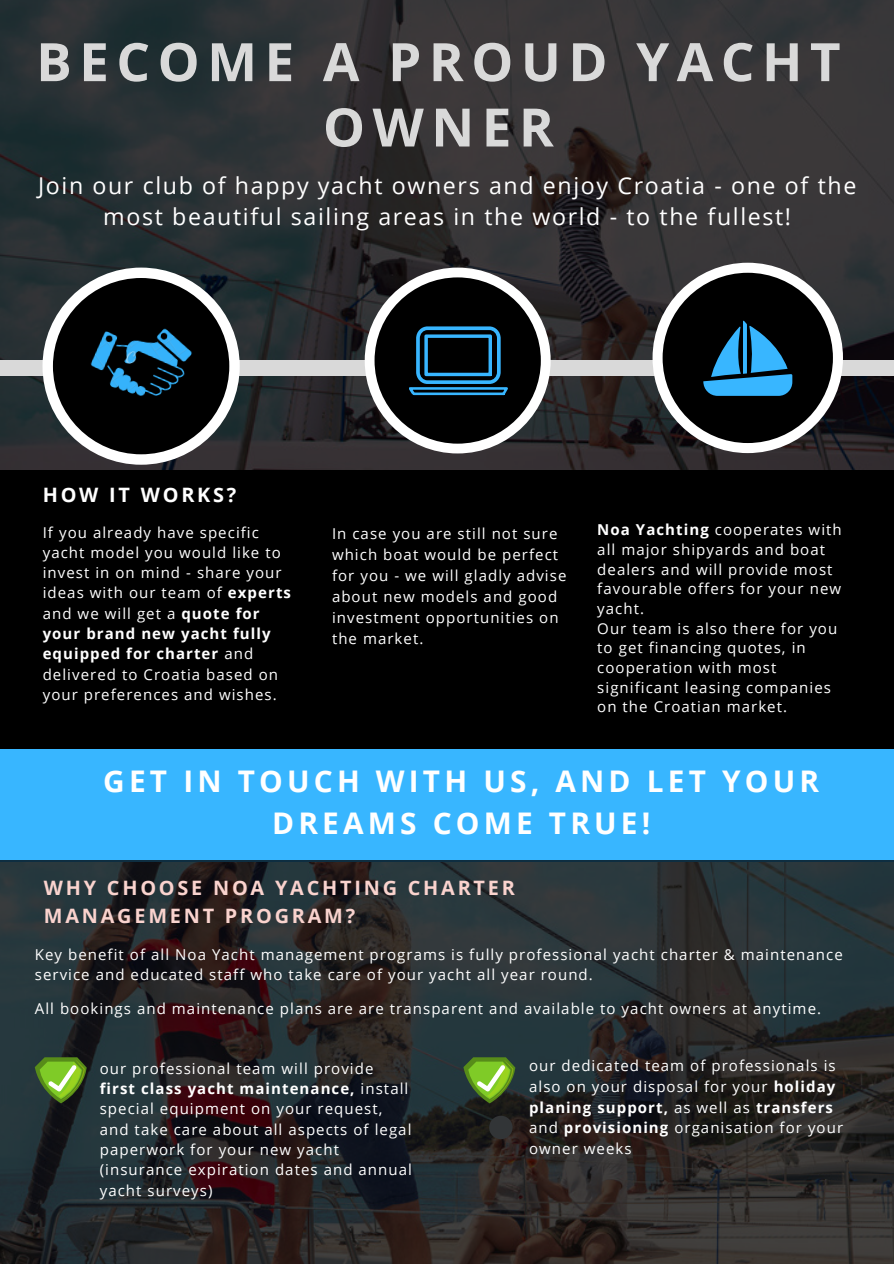
<style>
.page{position:relative;width:894px;height:1264px;background:#fff}
.page>*{position:absolute;margin:0;border:0;box-sizing:border-box;transform-origin:0 0}
.t1{font:700 52.95px/65.2px "Open Sans";letter-spacing:.14em;color:#d9d9d9;text-align:center}
.t2{font:700 29.85px/41.7px "Open Sans";letter-spacing:.14em;color:#fff;text-align:center}
.t3{font:23.25px/31.5px "Open Sans";letter-spacing:.07em;color:#fff;text-align:center}
.t4{font:700 19.8px/27px "Open Sans";letter-spacing:.14em;color:#fad3ce}
.t5{font:700 19.8px "Open Sans";letter-spacing:.14em;color:#fff}
.t6{font:15px/20.2px "Open Sans";letter-spacing:.07em;color:#fff}
.s1{font-weight:700}
</style>
<div class="page">
<div style="left:0;top:0;width:893px;height:1263px;background:#000"></div>
<img style="left:0;top:0;width:893px;height:469px">
<div style="left:0;top:361px;width:893px;height:14px;background:#d9d9d9"></div>
<svg style="left:43px;top:268px;width:197px;height:196px"></svg>
<svg style="left:365px;top:268px;width:185px;height:185px"></svg>
<div style="left:0;top:749px;width:893px;height:112px;background:#38b6ff"></div>
<svg style="left:652px;top:263px;width:190px;height:190px"></svg>
<svg style="left:0;top:860px;width:893px;height:403px"></svg>
<svg style="left:35px;top:1057px;width:52px;height:46px"></svg>
<svg style="left:463px;top:1057px;width:52px;height:46px"></svg>
<img style="left:72px;top:291px;width:139px;height:139px">
<h1 class="t1" style="left:36px;top:28px;width:805px">BECOME A PROUD YACHT<br>OWNER</h1>
<h3 class="t3" style="left:38px;top:169px;width:819px">Join our club of happy yacht owners and enjoy Croatia - one of the most beautiful sailing areas in the world - to the fullest!</h3>
<h3 class="t5" style="left:43px;top:480px;width:195px">HOW IT WORKS?</h3>
<p class="t6" style="left:43px;top:521px;width:250px">If you already have specific yacht model you would like to invest in on mind - share your ideas with our team of <span class="s1">experts </span>and we will get a <span class="s1">quote for your brand new yacht fully equipped for charter</span> and delivered to Croatia based on your preferences and wishes.</p>
<p class="t6" style="left:332px;top:523px;width:236px;line-height:20.9px">In case you are still not sure which boat would be perfect for you - we will gladly advise about new models and good investment opportunities on the market.</p>
<p class="t6" style="left:597px;top:519px;width:246px;line-height:19.6px"><span class="s1">Noa Yachting</span> cooperates with all major shipyards and boat dealers and will provide most favourable offers for your new yacht.<br>Our team is also there for you to get financing quotes, in cooperation with most significant leasing companies on the Croatian market.</p>
<h2 class="t2" style="left:103px;top:759px;width:717px">GET IN TOUCH WITH US, AND LET YOUR<br>DREAMS COME TRUE!</h2>
<h3 class="t4" style="left:44px;top:874px;width:472px">WHY CHOOSE NOA YACHTING CHARTER<br>MANAGEMENT PROGRAM?</h3>
<p class="t6" style="left:35px;top:943px;width:809px">Key benefit of all Noa Yacht management programs is fully professional yacht charter &amp; maintenance service and educated staff who take care of your yacht all year round.</p>
<p class="t6" style="left:35px;top:997px;width:787px">All bookings and maintenance plans are are transparent and available to yacht owners at anytime.</p>
<p class="t6" style="left:100px;top:1057px;width:313px">our professional team will provide <span class="s1">first class yacht maintenance,</span> install special equipment on your request, and take care about all aspects of legal paperwork for your new yacht (insurance expiration dates and annual yacht surveys)</p>
<p class="t6" style="left:529px;top:1055px;width:315px;line-height:20.7px">our dedicated team of professionals is also on your disposal for your <span class="s1">holiday planing support,</span> as well as <span class="s1">transfers </span>and <span class="s1">provisioning</span> organisation for your owner weeks</p>
</div>
